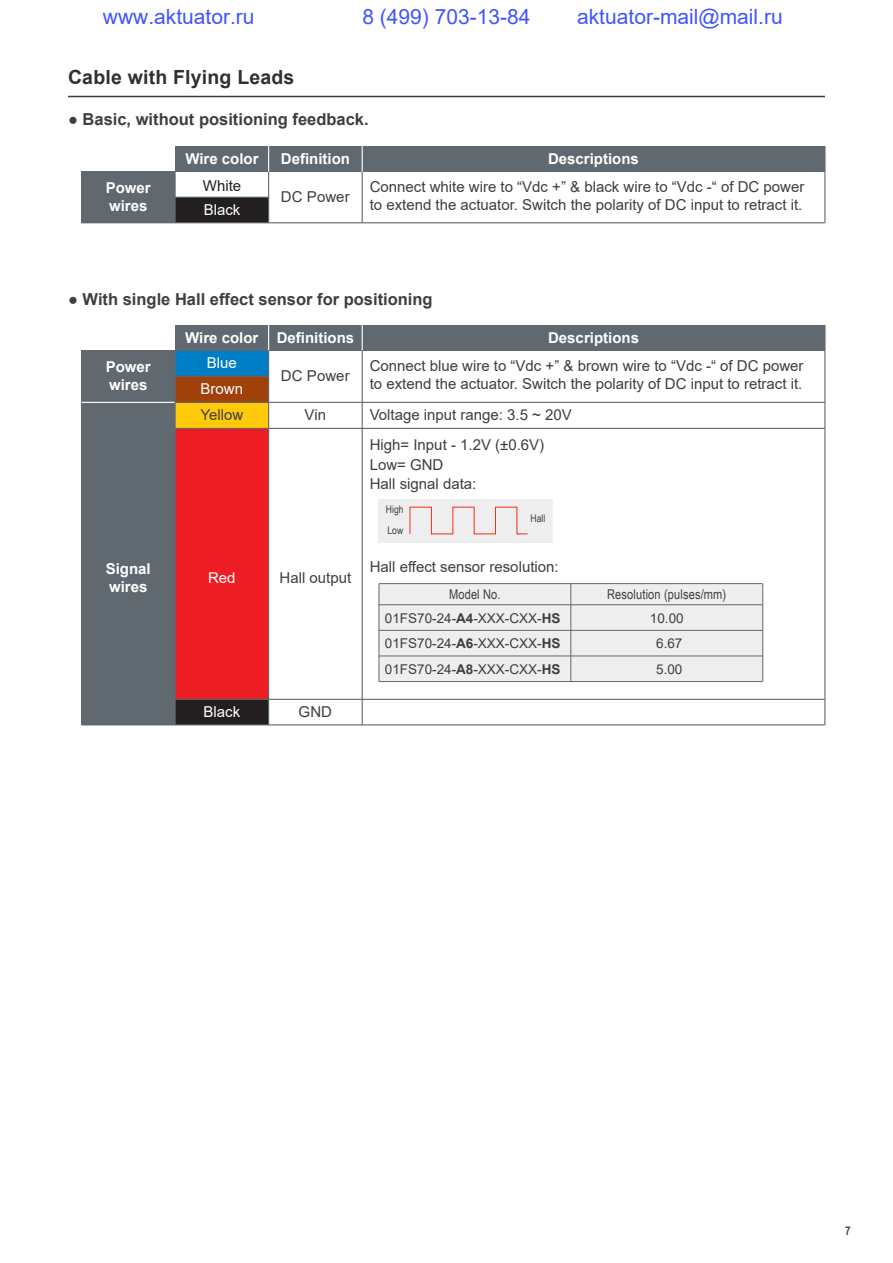
<style>
.page{position:relative;width:893px;height:1263px;background:#fff}
.page>*{position:absolute;margin:0;border:0;box-sizing:border-box;transform-origin:0 0}
.t1{font:21px "Arial";color:#4054ff}
.t2{font:700 19.5px "Arial";letter-spacing:.01em;color:#312f30}
.t3{font:700 16.5px "Arial";color:#3e3e3f}
.t4{font:15px/18px "Arial";color:#3e3e3f}
.t5{font:700 15px/18px "Arial";color:#fff}
.t6{font:15px/25.5px "Arial";color:#fff;text-align:center}
.t7{font:15px "Arial";color:#231f20}
.t8{font:13.5px/25.7px "Arial";color:#3e3e3f;text-align:justify}
.t9{font:13.5px "Arial Narrow";letter-spacing:.01em;color:#3e3e3f}
.t10{font:700 12px "Arial Narrow";color:#3e3e3f}
.t11{font:10.5px/20.7px "Arial Narrow";color:#3e3e3f}
.s1{font-weight:400}
.s2{font-weight:700}
</style>
<div class="page">
<div style="left:175px;top:197px;width:94px;height:26px;background:#231f20"></div>
<hr style="left:68px;top:96px;width:757px;height:1px;background:#3e3e3f">
<div style="left:175px;top:146px;width:650px;height:26px;background:#5f696f"></div>
<hr style="left:824px;top:146px;width:1px;height:77px;background:#5f696f">
<hr style="left:362px;top:172px;width:1px;height:51px;background:#5f696f">
<hr style="left:175px;top:197px;width:94px;height:1px;background:#5f696f">
<hr style="left:82px;top:222px;width:743px;height:1px;background:#5f696f">
<hr style="left:81px;top:172px;width:1px;height:51px;background:#5f696f">
<hr style="left:268px;top:172px;width:1px;height:51px;background:#5f696f">
<div style="left:82px;top:172px;width:93px;height:51px;background:#5f696f"></div>
<svg style="left:268px;top:146px;width:1px;height:26px"></svg>
<svg style="left:362px;top:146px;width:1px;height:26px"></svg>
<hr style="left:175px;top:172px;width:1px;height:51px;background:#5f696f">
<div style="left:175px;top:699px;width:94px;height:26px;background:#231f20"></div>
<div style="left:175px;top:428px;width:94px;height:271px;background:#ee1d23"></div>
<div style="left:175px;top:402px;width:94px;height:26px;background:#feca0a"></div>
<div style="left:175px;top:376px;width:94px;height:26px;background:#a0410b"></div>
<div style="left:82px;top:350px;width:93px;height:375px;background:#5f696f"></div>
<div style="left:175px;top:350px;width:94px;height:26px;background:#007ec5"></div>
<div style="left:175px;top:325px;width:650px;height:25px;background:#5f696f"></div>
<hr style="left:824px;top:325px;width:1px;height:400px;background:#5f696f">
<hr style="left:362px;top:350px;width:1px;height:375px;background:#5f696f">
<hr style="left:82px;top:402px;width:93px;height:1px;background:#fff">
<svg style="left:268px;top:325px;width:1px;height:25px"></svg>
<svg style="left:362px;top:325px;width:1px;height:25px"></svg>
<hr style="left:175px;top:376px;width:94px;height:1px;background:#5f696f">
<hr style="left:82px;top:724px;width:743px;height:1px;background:#5f696f">
<hr style="left:175px;top:428px;width:650px;height:1px;background:#5f696f">
<div style="left:379px;top:499px;width:174px;height:44px;background:#eeeeef"></div>
<svg style="left:409px;top:506px;width:119px;height:29px"></svg>
<hr style="left:175px;top:699px;width:650px;height:1px;background:#5f696f">
<hr style="left:175px;top:402px;width:650px;height:1px;background:#5f696f">
<hr style="left:268px;top:350px;width:1px;height:375px;background:#5f696f">
<hr style="left:175px;top:350px;width:1px;height:375px;background:#5f696f">
<div style="left:379px;top:584px;width:384px;height:97px;background:#eeeeef"></div>
<hr style="left:379px;top:604px;width:384px;height:1px;background:#5f696f">
<hr style="left:379px;top:630px;width:384px;height:1px;background:#5f696f">
<hr style="left:379px;top:656px;width:384px;height:1px;background:#5f696f">
<hr style="left:379px;top:681px;width:384px;height:1px;background:#5f696f">
<hr style="left:379px;top:584px;width:1px;height:97px;background:#5f696f">
<hr style="left:762px;top:584px;width:1px;height:97px;background:#5f696f">
<hr style="left:571px;top:584px;width:1px;height:97px;background:#5f696f">
<hr style="left:379px;top:583px;width:384px;height:1px;background:#5f696f">
<h1 class="t1" style="left:103px;top:2px;width:153px">www.aktuator.ru</h1>
<h1 class="t1" style="left:362px;top:2px;width:170px">8 (499) 703-13-84</h1>
<h1 class="t1" style="left:577px;top:2px;width:207px">aktuator-mail@mail.ru</h1>
<h2 class="t2" style="left:68px;top:64px;width:228px">Cable with Flying Leads</h2>
<p class="t3" style="left:68px;top:108px;width:302px"><span class="s1">●</span> Basic, without positioning feedback.</p>
<p class="t5" style="left:106px;top:179px;width:47px">Power wires</p>
<p class="t5" style="left:185px;top:150px;width:75px">Wire color</p>
<p class="t5" style="left:281px;top:150px;width:71px">Definition</p>
<p class="t4" style="left:281px;top:187px;width:70px">DC Power</p>
<p class="t7" style="left:203px;top:175px;width:40px">White</p>
<p class="t6" style="left:204px;top:197px;width:38px">Black</p>
<p class="t5" style="left:548px;top:150px;width:92px">Descriptions</p>
<p class="t4" style="left:370px;top:177px;width:436px">Connect white wire to “Vdc +” &amp; black wire to “Vdc -“ of DC power to extend the actuator. Switch the polarity of DC input to retract it.</p>
<p class="t3" style="left:68px;top:288px;width:366px">● With single Hall effect sensor for positioning</p>
<p class="t5" style="left:277px;top:329px;width:79px">Definitions</p>
<p class="t5" style="left:548px;top:329px;width:92px">Descriptions</p>
<p class="t4" style="left:281px;top:366px;width:70px">DC Power</p>
<p class="t5" style="left:185px;top:329px;width:75px">Wire color</p>
<p class="t6" style="left:201px;top:350px;width:44px">Blue<br>Brown</p>
<p class="t5" style="left:106px;top:358px;width:47px">Power wires</p>
<p class="t4" style="left:370px;top:357px;width:435px">Connect blue wire to “Vdc +” &amp; brown wire to “Vdc -“ of DC power to extend the actuator. Switch the polarity of DC input to retract it.</p>
<p class="t4" style="left:200px;top:406px;width:44px">Yellow</p>
<p class="t4" style="left:305px;top:406px;width:23px">Vin</p>
<p class="t4" style="left:370px;top:400px;width:204px;line-height:29.7px">Voltage input range: 3.5 ~ 20V<br>High= Input - 1.2V (±0.6V)</p>
<p class="t4" style="left:370px;top:454px;width:108px;line-height:19.5px">Low= GND<br>Hall signal data:</p>
<p class="t5" style="left:106px;top:560px;width:47px">Signal wires</p>
<p class="t6" style="left:208px;top:565px;width:29px">Red</p>
<p class="t4" style="left:280px;top:569px;width:73px">Hall output</p>
<p class="t6" style="left:204px;top:698px;width:38px">Black</p>
<p class="t4" style="left:299px;top:702px;width:35px">GND</p>
<p class="t11" style="left:386px;top:499px;width:19px">High<br>Low</p>
<p class="t11" style="left:531px;top:508px;width:16px">Hall</p>
<p class="t4" style="left:370px;top:557px;width:190px">Hall effect sensor resolution:</p>
<p class="t9" style="left:449px;top:584px;width:53px">Model No.</p>
<p class="t8" style="left:385px;top:605px;width:177px">01FS70-24-<span class="s2">A4</span>-XXX-CXX-<span class="s2">HS </span>01FS70-24-<span class="s2">A6</span>-XXX-CXX-<span class="s2">HS </span>01FS70-24-<span class="s2">A8</span>-XXX-CXX-<span class="s2">HS</span></p>
<p class="t9" style="left:607px;top:584px;width:121px">Resolution (pulses/mm)</p>
<p class="t8" style="left:650px;top:605px;width:35px;text-align:center">10.00<br>6.67<br>5.00</p>
<p class="t10" style="left:845px;top:1221px;width:7px">7</p>
</div>
